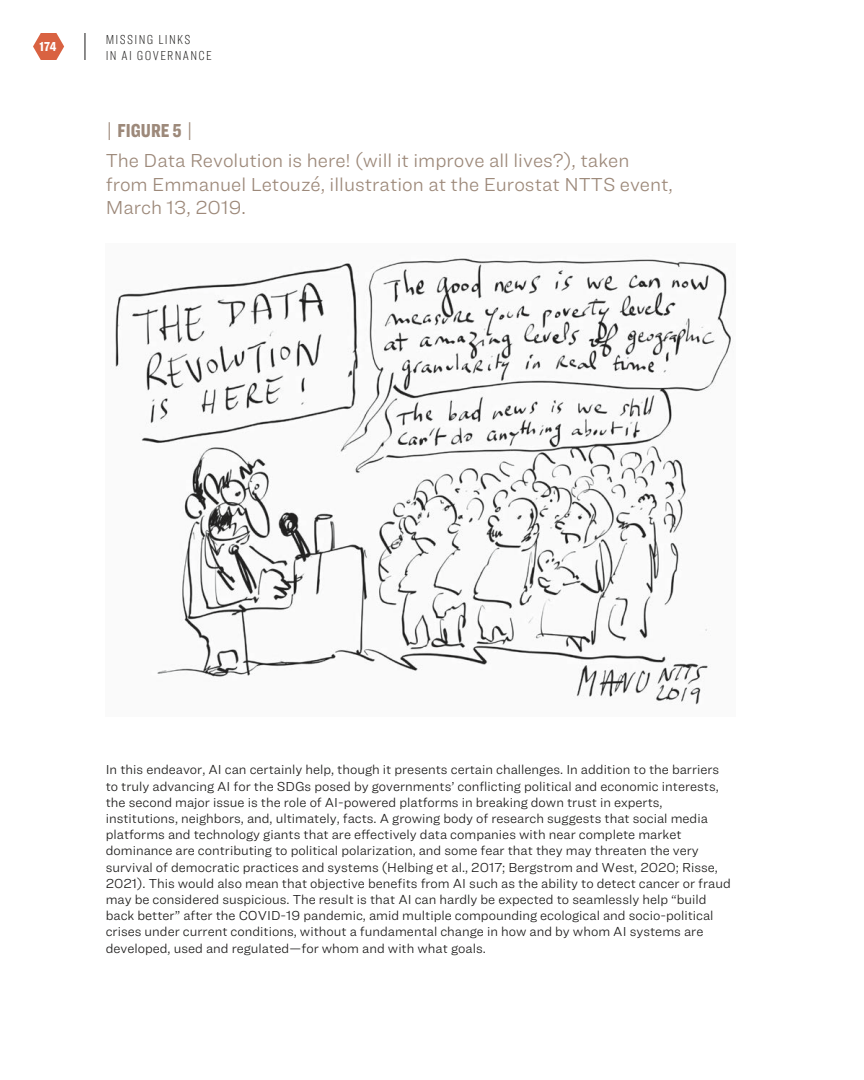
<style>
.page{position:relative;width:864px;height:1080px;background:#fff}
.page>*{position:absolute;margin:0;border:0;box-sizing:border-box;transform-origin:0 0}
.t1{font:300 19.5px/23.4px "Ringside";color:#9d897a}
.t2{font:900 19.5px "Ringside Compressed";color:#9d897a}
.t3{font:300 13.5px/16.2px "Ringside";color:#1c1b1a}
.t4{font:100 13.5px/16.2px "Ringside Compressed";letter-spacing:.1em;color:#1c1b1a}
.t5{font:900 13.5px "Ringside Compressed";color:#fff}
.s1{font-family:"Ringside";font-weight:300}
</style>
<div class="page">
<img style="left:111px;top:258px;width:620px;height:447px">
<svg style="left:33px;top:33px;width:31px;height:27px"></svg>
<svg style="left:85px;top:33px;width:1px;height:27px"></svg>
<p class="t5" style="left:39px;top:37px;width:19px">174</p>
<p class="t4" style="left:106px;top:31px;width:108px">MISSING LINKS<br>IN AI GOVERNANCE</p>
<h1 class="t2" style="left:106px;top:117px;width:89px"><span class="s1">|</span> FIGURE 5 <span class="s1">|</span></h1>
<h1 class="t1" style="left:106px;top:149px;width:569px">The Data Revolution is here! (will it improve all lives?), taken from Emmanuel Letouzé, illustration at the Eurostat NTTS event,<br>March 13, 2019.</h1>
<p class="t3" style="left:106px;top:761px;width:627px">In this endeavor, AI can certainly help, though it presents certain challenges. In addition to the barriers to truly advancing AI for the SDGs posed by governments’ conflicting political and economic interests, the second major issue is the role of AI-powered platforms in breaking down trust in experts, institutions, neighbors, and, ultimately, facts. A growing body of research suggests that social media platforms and technology giants that are effectively data companies with near complete market dominance are contributing to political polarization, and some fear that they may threaten the very survival of democratic practices and systems (Helbing et al., 2017; Bergstrom and West, 2020; Risse, 2021). This would also mean that objective benefits from AI such as the ability to detect cancer or fraud may be considered suspicious. The result is that AI can hardly be expected to seamlessly help “build back better” after the COVID-19 pandemic, amid multiple compounding ecological and socio-political crises under current conditions, without a fundamental change in how and by whom AI systems are developed, used and regulated—for whom and with what goals.</p>
</div>
